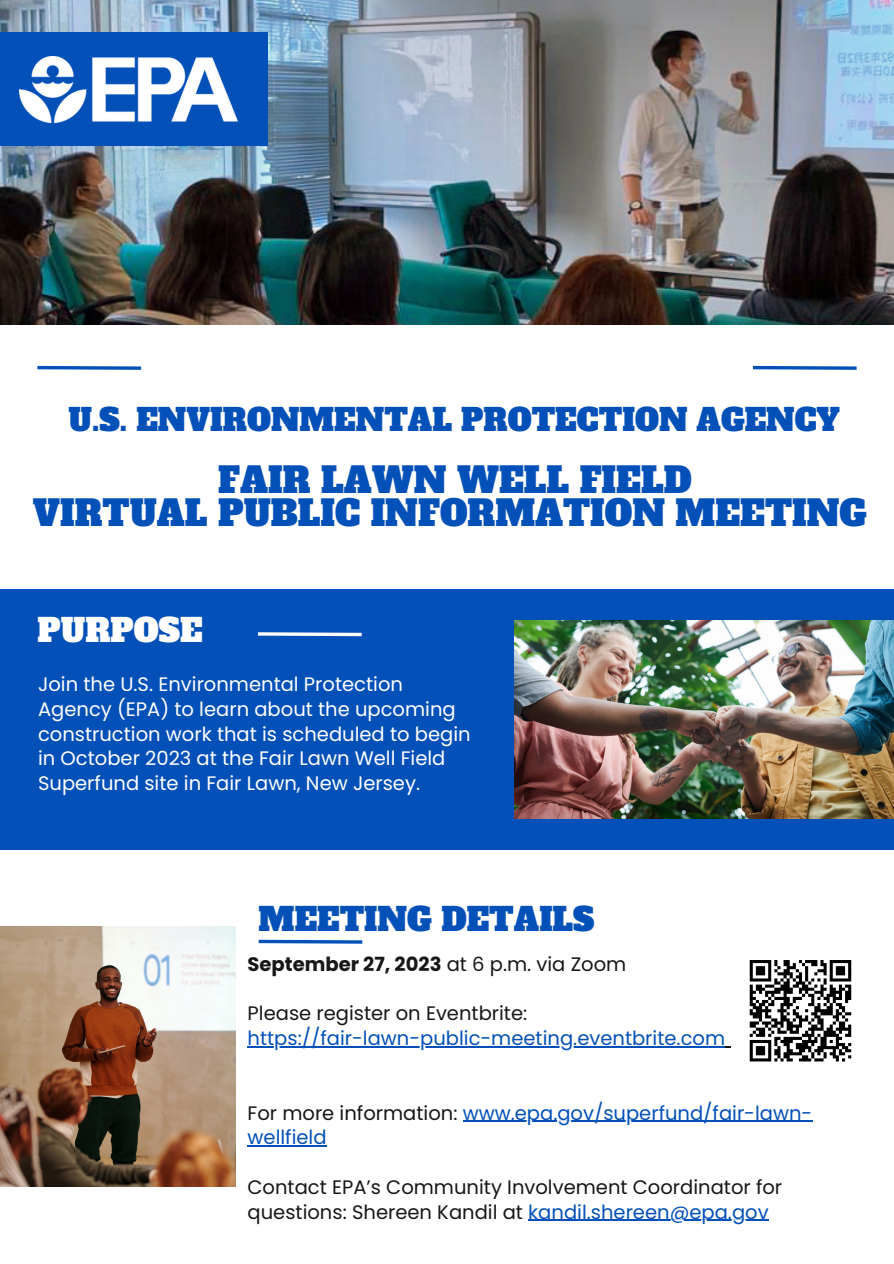
<style>
.page{position:relative;width:894px;height:1264px;background:#fff}
.page>*{position:absolute;margin:0;border:0;box-sizing:border-box;transform-origin:0 0}
.t1{font:34.8px "Alfa Slab One";color:#0350b8}
.t2{font:31.5px "Alfa Slab One";color:#0350b8}
.t3{font:31.5px "Alfa Slab One";color:#fff}
.t4{font:30.3px "Alfa Slab One";color:#0350b8}
.t5{font:19.5px/24.8px "Poppins";color:#fff}
.t6{font:19.5px/24.8px "Poppins";color:#171717}
.t7{font:19.5px/24.8px "Poppins";color:#0350b8}
.t8{font:700 19.5px "Poppins";color:#171717}
.s1{font-weight:400}
.s2{color:#171717}
.s3{color:#0350b8}
</style>
<div class="page">
<img style="left:0;top:926px;width:235px;height:260px">
<div style="left:0;top:589px;width:893px;height:260px;background:#0350b8"></div>
<img style="left:514px;top:620px;width:379px;height:198px">
<img style="left:0;top:0;width:893px;height:324px">
<svg style="left:258px;top:632px;width:104px;height:5px"></svg>
<svg style="left:258px;top:939px;width:105px;height:5px"></svg>
<svg style="left:37px;top:365px;width:105px;height:5px"></svg>
<div style="left:0;top:32px;width:268px;height:114px;background:#0350b8"></div>
<img style="left:20px;top:56px;width:217px;height:66px">
<svg style="left:752px;top:365px;width:105px;height:5px"></svg>
<svg style="left:749px;top:960px;width:103px;height:102px"></svg>
<hr style="left:247px;top:1046px;width:478px;height:1px;background:#0350b8">
<hr style="left:462px;top:1120px;width:350px;height:1px;background:#0350b8">
<hr style="left:247px;top:1145px;width:79px;height:1px;background:#0350b8">
<hr style="left:528px;top:1219px;width:240px;height:1px;background:#0350b8">
<p class="t4" style="left:68px;top:399px;width:773px">U.S. ENVIRONMENTAL PROTECTION AGENCY</p>
<p class="t1" style="left:218px;top:456px;width:475px">FAIR LAWN WELL FIELD</p>
<p class="t1" style="left:33px;top:490px;width:835px">VIRTUAL PUBLIC INFORMATION MEETING</p>
<p class="t3" style="left:37px;top:609px;width:167px">PURPOSE</p>
<p class="t5" style="left:38px;top:672px;width:434px">Join the U.S. Environmental Protection Agency (EPA) to learn about the upcoming construction work that is scheduled to begin in October 2023 at the Fair Lawn Well Field Superfund site in Fair Lawn, New Jersey.</p>
<p class="t2" style="left:258px;top:898px;width:337px">MEETING DETAILS</p>
<p class="t8" style="left:247px;top:950px;width:380px">September 27, 2023 <span class="s1">at 6 p.m. via Zoom</span></p>
<p class="t6" style="left:247px;top:1001px;width:281px">Please register on Eventbrite:</p>
<p class="t7" style="left:247px;top:1026px;width:479px">https://fair-lawn-public-meeting.eventbrite.com</p>
<p class="t7" style="left:247px;top:1100px;width:566px"><span class="s2">For more information:</span> www.epa.gov/superfund/fair-lawn&shy;wellfield</p>
<p class="t6" style="left:247px;top:1174px;width:536px">Contact EPA’s Community Involvement Coordinator for questions: Shereen Kandil at <span class="s3">kandil.shereen@epa.gov</span></p>
</div>
